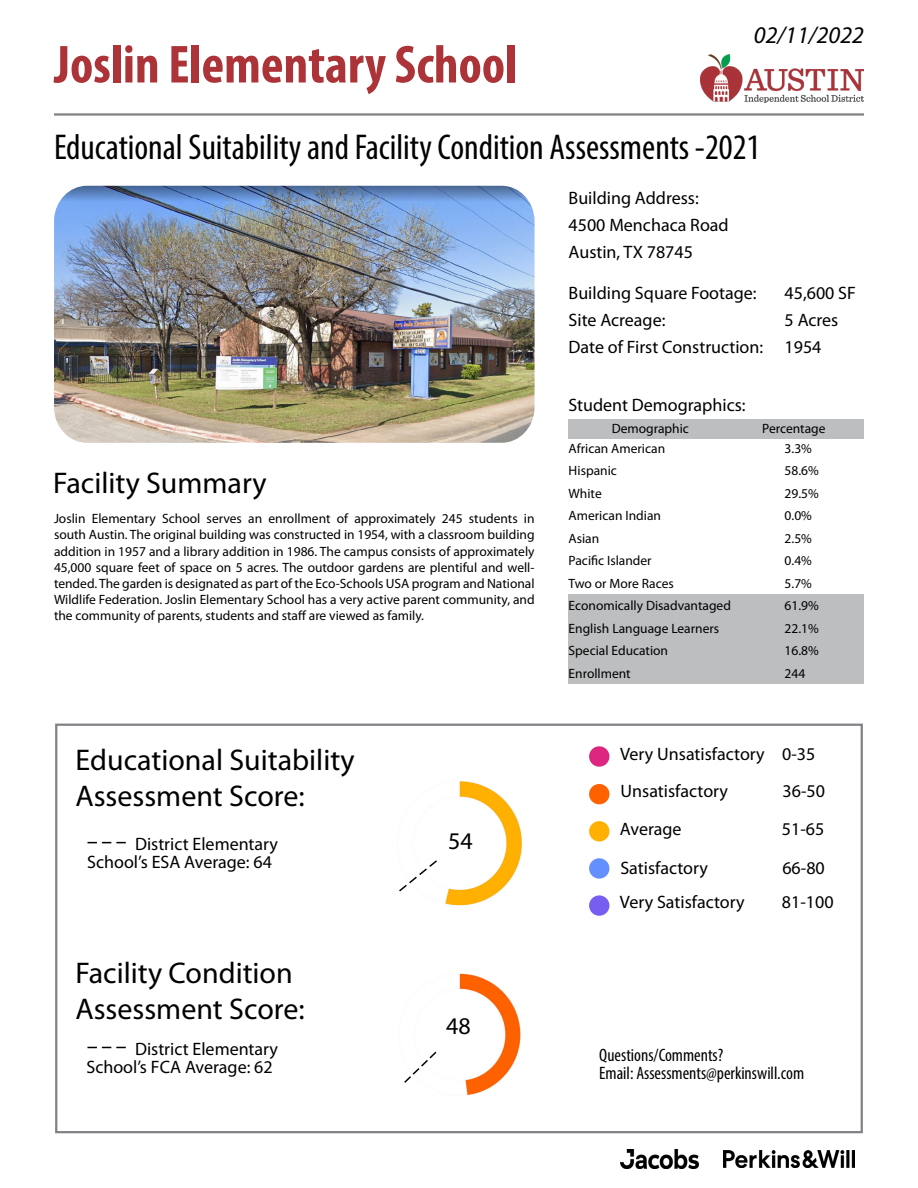
<style>
.page{position:relative;width:918px;height:1188px;background:#fff}
.page>*{position:absolute;margin:0;border:0;box-sizing:border-box;transform-origin:0 0}
.t1{font:700 condensed 54px "Myriad Pro";color:#ac3438}
.t2{font:condensed 36px "Myriad Pro";color:#000}
.t3{font:30px/36px "Myriad Pro";color:#000}
.t4{font:italic 24px "Myriad Pro";color:#000}
.t5{font:24px "Myriad Pro";color:#000}
.t6{font:18px/27px "Myriad Pro";color:#000}
.t7{font:condensed 18px/18px "Myriad Pro";color:#000}
.t8{font:13.5px/16.2px "Myriad Pro";color:#000;text-align:justify}
</style>
<div class="page">
<div style="left:568px;top:420px;width:296px;height:19px;background:#bcbec0"></div>
<div style="left:568px;top:594px;width:296px;height:90px;background:#bcbec0"></div>
<img style="left:701px;top:54px;width:162px;height:48px">
<hr style="left:54px;top:113px;width:810px;height:3px;background:#808285">
<img style="left:54px;top:186px;width:481px;height:257px">
<svg style="left:55px;top:723px;width:808px;height:411px"></svg>
<svg style="left:397px;top:859px;width:42px;height:34px"></svg>
<svg style="left:87px;top:842px;width:39px;height:1px"></svg>
<svg style="left:403px;top:1050px;width:35px;height:34px"></svg>
<svg style="left:87px;top:1047px;width:39px;height:1px"></svg>
<div style="left:589px;top:746px;width:20px;height:21px;background:#dc267f;border-radius:50%"></div>
<div style="left:589px;top:784px;width:20px;height:20px;background:#fe6100;border-radius:50%"></div>
<div style="left:589px;top:821px;width:20px;height:20px;background:#ffb000;border-radius:50%"></div>
<div style="left:589px;top:858px;width:20px;height:21px;background:#648fff;border-radius:50%"></div>
<div style="left:589px;top:895px;width:20px;height:21px;background:#785ef0;border-radius:50%"></div>
<img style="left:621px;top:1150px;width:78px;height:19px">
<img style="left:723px;top:1151px;width:131px;height:16px">
<h1 class="t1" style="left:54px;top:31px;width:465px">Joslin Elementary School</h1>
<h3 class="t4" style="left:754px;top:20px;width:112px">02/11/2022</h3>
<h2 class="t2" style="left:54px;top:126px;width:708px">Educational Suitability and Facility Condition Assessments -2021</h2>
<h3 class="t6" style="left:569px;top:184px;width:162px">Building Address:<br>4500 Menchaca Road<br>Austin, TX 78745</h3>
<h3 class="t6" style="left:569px;top:279px;width:190px">Building Square Footage:</h3>
<h3 class="t6" style="left:785px;top:279px;width:73px">45,600 SF</h3>
<h3 class="t6" style="left:569px;top:306px;width:98px">Site Acreage:</h3>
<h3 class="t6" style="left:569px;top:306px;width:271px;text-indent:216px">5 Acres<br>Date of First Construction: 1954</h3>
<h3 class="t6" style="left:568px;top:391px;width:179px">Student Demographics:</h3>
<h3 class="t3" style="left:53px;top:465px;width:215px">Facility Summary</h3>
<p class="t8" style="left:54px;top:510px;width:482px">Joslin Elementary School serves an enrollment of approximately 245 students in south Austin. The original building was constructed in 1954, with a classroom building addition in 1957 and a library addition in 1986. The campus consists of approximately 45,000 square feet of space on 5 acres. The outdoor gardens are plentiful and well&shy;tended. The garden is designated as part of the Eco-Schools USA program and National Wildlife Federation. Joslin Elementary School has a very active parent community, and the community of parents, students and staff are viewed as family.</p>
<h3 class="t3" style="left:76px;top:742px;width:281px">Educational Suitability<br>Assessment Score:</h3>
<h3 class="t6" style="left:87px;top:834px;width:192px;line-height:18px;text-indent:48px">District Elementary<br>School’s ESA Average: 64</h3>
<h3 class="t3" style="left:76px;top:954px;width:231px">Facility Condition<br>Assessment Score:</h3>
<h3 class="t6" style="left:86px;top:1039px;width:193px;line-height:18px;text-align:right">District Elementary<br>School’s FCA Average: 62</h3>
<h3 class="t5" style="left:448px;top:826px;width:26px">54</h3>
<h3 class="t5" style="left:446px;top:1011px;width:26px">48</h3>
<p class="t8" style="left:612px;top:421px;width:79px">Demographic</p>
<p class="t8" style="left:762px;top:421px;width:65px">Percentage</p>
<p class="t8" style="left:569px;top:440px;width:98px">African American</p>
<p class="t8" style="left:785px;top:440px;width:29px">3.3%</p>
<p class="t8" style="left:569px;top:463px;width:50px">Hispanic</p>
<p class="t8" style="left:785px;top:463px;width:36px">58.6%</p>
<p class="t8" style="left:569px;top:485px;width:35px">White</p>
<p class="t8" style="left:785px;top:485px;width:36px">29.5%</p>
<p class="t8" style="left:569px;top:508px;width:94px">American Indian</p>
<p class="t8" style="left:785px;top:508px;width:29px">0.0%</p>
<p class="t8" style="left:569px;top:530px;width:32px">Asian</p>
<p class="t8" style="left:785px;top:530px;width:29px">2.5%</p>
<p class="t8" style="left:569px;top:553px;width:85px">Pacific Islander</p>
<p class="t8" style="left:785px;top:553px;width:29px">0.4%</p>
<p class="t8" style="left:569px;top:575px;width:107px">Two or More Races</p>
<p class="t8" style="left:785px;top:575px;width:29px">5.7%</p>
<p class="t8" style="left:569px;top:598px;width:164px">Economically Disadvantaged</p>
<p class="t8" style="left:785px;top:598px;width:36px">61.9%</p>
<p class="t8" style="left:569px;top:620px;width:152px">English Language Learners</p>
<p class="t8" style="left:785px;top:620px;width:36px">22.1%</p>
<p class="t8" style="left:569px;top:643px;width:101px">Special Education</p>
<p class="t8" style="left:785px;top:643px;width:36px">16.8%</p>
<p class="t8" style="left:569px;top:665px;width:64px">Enrollment</p>
<p class="t8" style="left:785px;top:665px;width:22px">244</p>
<h3 class="t6" style="left:620px;top:736px;width:197px;line-height:37px">Very Unsatisfactory 0-35<br>Unsatisfactory</h3>
<h3 class="t6" style="left:783px;top:778px;width:44px">36-50</h3>
<h3 class="t6" style="left:620px;top:815px;width:63px">Average</h3>
<h3 class="t6" style="left:782px;top:815px;width:44px">51-65</h3>
<h3 class="t6" style="left:620px;top:854px;width:89px">Satisfactory</h3>
<h3 class="t6" style="left:782px;top:854px;width:44px">66-80</h3>
<h3 class="t6" style="left:620px;top:888px;width:126px">Very Satisfactory</h3>
<h3 class="t6" style="left:782px;top:888px;width:53px">81-100</h3>
<h3 class="t7" style="left:599px;top:1046px;width:206px">Questions/Comments?<br>Email: Assessments@perkinswill.com</h3>
</div>
